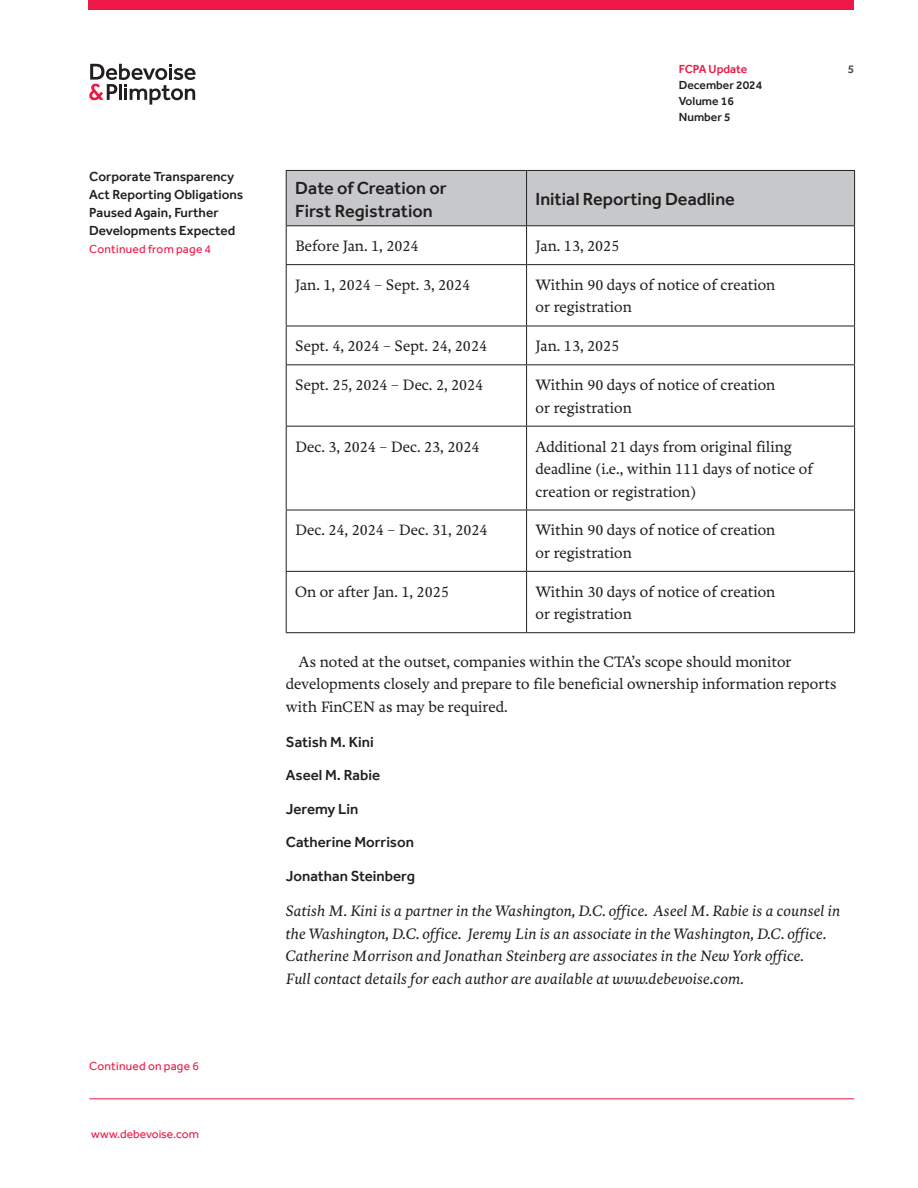
<style>
.page{position:relative;width:918px;height:1188px;background:#fff}
.page>*{position:absolute;margin:0;border:0;box-sizing:border-box;transform-origin:0 0}
.t1{font:500 18px/22.5px "Effra";color:#231f20}
.t2{font:500 15.75px/22.5px "Freya";color:#231f20}
.t3{font:italic 500 15.75px/22.5px "Freya";color:#231f20}
.t4{font:500 15px "Effra";color:#231f20}
.t5{font:500 13.5px/18px "Effra";color:#231f20}
.t6{font:12px "Effra";letter-spacing:.02em;color:#ed1845}
.t7{font:500 12px/15.8px "Effra";color:#231f20}
.t8{font:12px "Effra";letter-spacing:-.005em;color:#ed1845}
.t9{font:500 12px "Effra";color:#ed1845}
.t10{font:500 12px "Effra";color:#4c4b46}
</style>
<div class="page">
<svg style="left:89px;top:64px;width:107px;height:41px"></svg>
<div style="left:88px;top:0;width:766px;height:10px;background:#ed1845"></div>
<hr style="left:89px;top:1098px;width:765px;height:1px;background:#ed1845">
<div style="left:287px;top:171px;width:567px;height:54px;background:#c7c8ca"></div>
<hr style="left:286px;top:170px;width:241px;height:1px;background:#231f20">
<hr style="left:286px;top:171px;width:1px;height:54px;background:#231f20">
<hr style="left:527px;top:170px;width:328px;height:1px;background:#231f20">
<hr style="left:854px;top:171px;width:1px;height:54px;background:#231f20">
<hr style="left:286px;top:225px;width:241px;height:1px;background:#231f20">
<hr style="left:286px;top:226px;width:1px;height:38px;background:#231f20">
<hr style="left:527px;top:225px;width:328px;height:1px;background:#231f20">
<hr style="left:526px;top:226px;width:1px;height:38px;background:#231f20">
<hr style="left:854px;top:226px;width:1px;height:38px;background:#231f20">
<hr style="left:286px;top:264px;width:241px;height:1px;background:#231f20">
<hr style="left:286px;top:265px;width:1px;height:61px;background:#231f20">
<hr style="left:527px;top:264px;width:328px;height:1px;background:#231f20">
<hr style="left:526px;top:265px;width:1px;height:61px;background:#231f20">
<hr style="left:854px;top:265px;width:1px;height:61px;background:#231f20">
<hr style="left:286px;top:326px;width:241px;height:1px;background:#231f20">
<hr style="left:286px;top:326px;width:1px;height:38px;background:#231f20">
<hr style="left:527px;top:326px;width:328px;height:1px;background:#231f20">
<hr style="left:526px;top:326px;width:1px;height:38px;background:#231f20">
<hr style="left:854px;top:326px;width:1px;height:38px;background:#231f20">
<hr style="left:286px;top:364px;width:241px;height:1px;background:#231f20">
<hr style="left:286px;top:365px;width:1px;height:61px;background:#231f20">
<hr style="left:527px;top:364px;width:328px;height:1px;background:#231f20">
<hr style="left:526px;top:365px;width:1px;height:61px;background:#231f20">
<hr style="left:854px;top:365px;width:1px;height:61px;background:#231f20">
<hr style="left:286px;top:426px;width:241px;height:1px;background:#231f20">
<hr style="left:286px;top:427px;width:1px;height:83px;background:#231f20">
<hr style="left:527px;top:426px;width:328px;height:1px;background:#231f20">
<hr style="left:526px;top:427px;width:1px;height:83px;background:#231f20">
<hr style="left:854px;top:427px;width:1px;height:83px;background:#231f20">
<hr style="left:286px;top:510px;width:241px;height:1px;background:#231f20">
<hr style="left:286px;top:510px;width:1px;height:61px;background:#231f20">
<hr style="left:527px;top:510px;width:328px;height:1px;background:#231f20">
<hr style="left:526px;top:510px;width:1px;height:61px;background:#231f20">
<hr style="left:854px;top:510px;width:1px;height:61px;background:#231f20">
<hr style="left:286px;top:571px;width:241px;height:1px;background:#231f20">
<hr style="left:286px;top:572px;width:1px;height:60px;background:#231f20">
<hr style="left:527px;top:571px;width:328px;height:1px;background:#231f20">
<hr style="left:526px;top:572px;width:1px;height:60px;background:#231f20">
<hr style="left:854px;top:572px;width:1px;height:60px;background:#231f20">
<hr style="left:286px;top:632px;width:241px;height:1px;background:#231f20">
<hr style="left:527px;top:632px;width:328px;height:1px;background:#231f20">
<hr style="left:526px;top:171px;width:1px;height:54px;background:#231f20">
<p class="t5" style="left:89px;top:167px;width:156px">Corporate Transparency<br>Act Reporting Obligations<br>Paused Again, Further<br>Developments Expected</p>
<p class="t6" style="left:89px;top:242px;width:123px">Continued from page 4</p>
<p class="t6" style="left:89px;top:1059px;width:111px">Continued on page 6</p>
<p class="t8" style="left:91px;top:1127px;width:109px">www.debevoise.com</p>
<p class="t9" style="left:679px;top:62px;width:70px">FCPA Update</p>
<p class="t10" style="left:848px;top:62px;width:8px">5</p>
<p class="t7" style="left:679px;top:77px;width:85px">December 2024<br>Volume 16<br>Number 5</p>
<p class="t1" style="left:295px;top:177px;width:153px">Date of Creation or<br>First Registration</p>
<p class="t1" style="left:536px;top:188px;width:201px">Initial Reporting Deadline</p>
<p class="t2" style="left:295px;top:235px;width:125px">Before Jan. 1, 2024</p>
<p class="t2" style="left:536px;top:235px;width:85px">Jan. 13, 2025</p>
<p class="t2" style="left:295px;top:274px;width:177px">Jan. 1, 2024 – Sept. 3, 2024</p>
<p class="t2" style="left:536px;top:274px;width:241px">Within 90 days of notice of creation or registration</p>
<p class="t2" style="left:295px;top:335px;width:193px">Sept. 4, 2024 – Sept. 24, 2024</p>
<p class="t2" style="left:536px;top:335px;width:85px">Jan. 13, 2025</p>
<p class="t2" style="left:295px;top:374px;width:190px">Sept. 25, 2024 – Dec. 2, 2024</p>
<p class="t2" style="left:536px;top:374px;width:241px">Within 90 days of notice of creation or registration</p>
<p class="t2" style="left:295px;top:436px;width:186px">Dec. 3, 2024 – Dec. 23, 2024</p>
<p class="t2" style="left:536px;top:436px;width:279px">Additional 21 days from original filing deadline (i.e., within 111 days of notice of creation or registration)</p>
<p class="t2" style="left:295px;top:519px;width:194px">Dec. 24, 2024 – Dec. 31, 2024</p>
<p class="t2" style="left:536px;top:519px;width:241px">Within 90 days of notice of creation or registration</p>
<p class="t2" style="left:295px;top:581px;width:155px">On or after Jan. 1, 2025</p>
<p class="t2" style="left:536px;top:581px;width:241px">Within 30 days of notice of creation or registration</p>
<p class="t2" style="left:286px;top:651px;width:552px;text-indent:13px">As noted at the outset, companies within the CTA’s scope should monitor developments closely and prepare to file beneficial ownership information reports with FinCEN as may be required.</p>
<p class="t4" style="left:286px;top:733px;width:89px">Satish M. Kini</p>
<p class="t4" style="left:286px;top:766px;width:96px">Aseel M. Rabie</p>
<p class="t4" style="left:286px;top:800px;width:74px">Jeremy Lin</p>
<p class="t4" style="left:286px;top:833px;width:130px">Catherine Morrison</p>
<p class="t4" style="left:286px;top:867px;width:131px">Jonathan Steinberg</p>
<p class="t3" style="left:286px;top:900px;width:556px">Satish M. Kini is a partner in the Washington, D.C. office. Aseel M. Rabie is a counsel in the Washington, D.C. office. Jeremy Lin is an associate in the Washington, D.C. office.<br>Catherine Morrison and Jonathan Steinberg are associates in the New York office.<br>Full contact details for each author are available at www.debevoise.com.</p>
</div>
